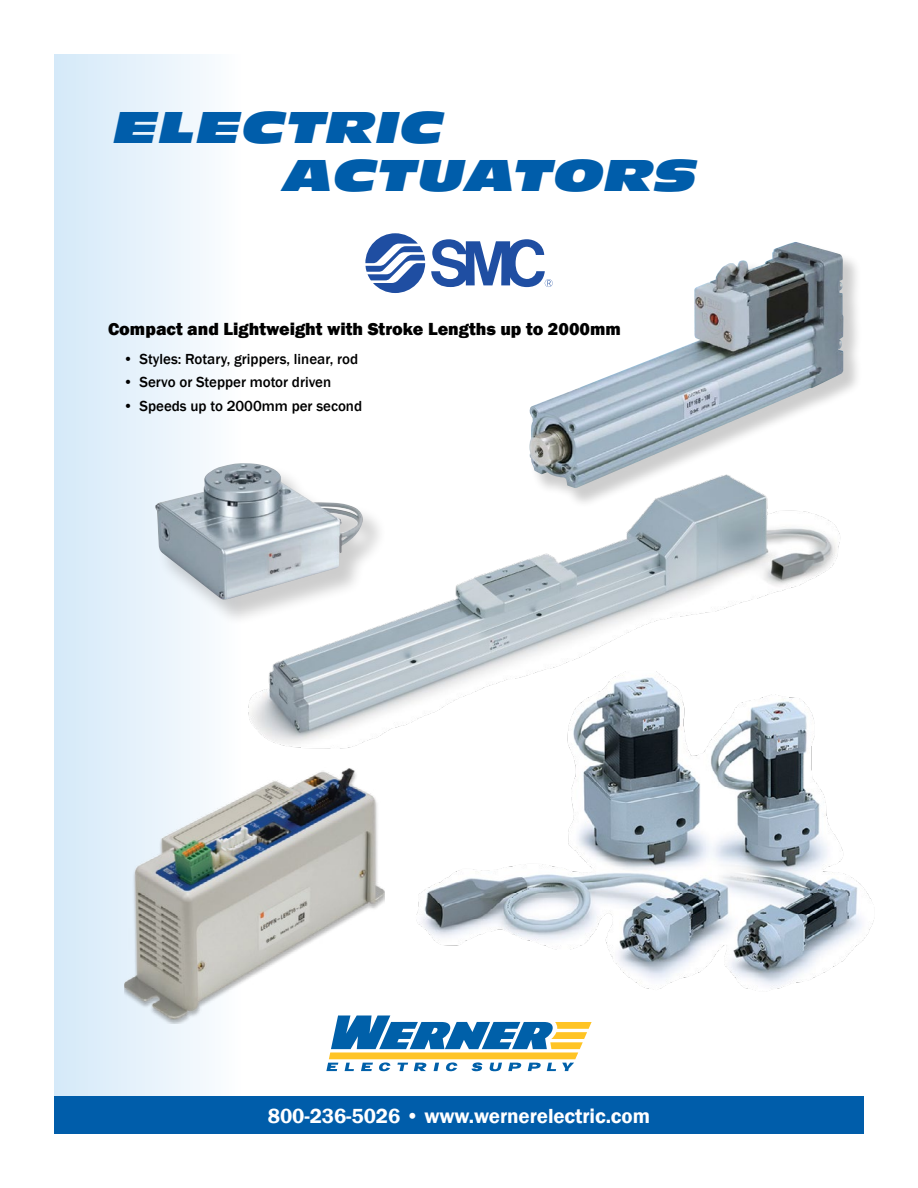
<style>
.page{position:relative;width:918px;height:1188px;background:#fff}
.page>*{position:absolute;margin:0;border:0;box-sizing:border-box;transform-origin:0 0}
.t1{font:italic 43.35px "Antique Olive Nord";color:#005daa;scale:1.1 1}
.t2{font:600 21px "Franklin Gothic";letter-spacing:-.005em;color:#fff}
.Section_Header{font:800 18px "Franklin Gothic";color:#000}
.product_list{font:500 15px "Franklin Gothic";color:#000}
</style>
<div class="page">
<div style="left:54px;top:54px;width:191px;height:1080px;background:linear-gradient(to right,#d4e9f8,#fcfdfe)"></div>
<div style="left:528px;top:242px;width:334px;height:266px;background:#000;opacity:.2"></div>
<img style="left:529px;top:242px;width:314px;height:220px">
<div style="left:154px;top:464px;width:233px;height:162px;background:#000;opacity:.2"></div>
<img style="left:155px;top:463px;width:72px;height:137px">
<svg style="left:365px;top:233px;width:188px;height:60px"></svg>
<img style="left:227px;top:462px;width:619px;height:304px">
<img style="left:401px;top:650px;width:473px;height:341px">
<img style="left:125px;top:768px;width:259px;height:255px">
<svg style="left:326px;top:1016px;width:266px;height:55px"></svg>
<div style="left:54px;top:1097px;width:810px;height:37px;background:#005daa"></div>
<p class="t1" style="left:110px;top:100px;width:312px">ELECTRIC</p>
<p class="t1" style="left:281px;top:148px;width:388px">ACTUATORS</p>
<p class="Section_Header" style="left:108px;top:318px;width:514px">Compact and Lightweight with Stroke Lengths up to 2000mm</p>
<p class="product_list" style="left:123px;top:350px;width:237px">• Styles: Rotary, grippers, linear, rod</p>
<p class="product_list" style="left:123px;top:373px;width:210px">• Servo or Stepper motor driven</p>
<p class="product_list" style="left:123px;top:397px;width:241px">• Speeds up to 2000mm per second</p>
<p class="t2" style="left:268px;top:1103px;width:384px">800-236-5026 • www.wernerelectric.com</p>
</div>
